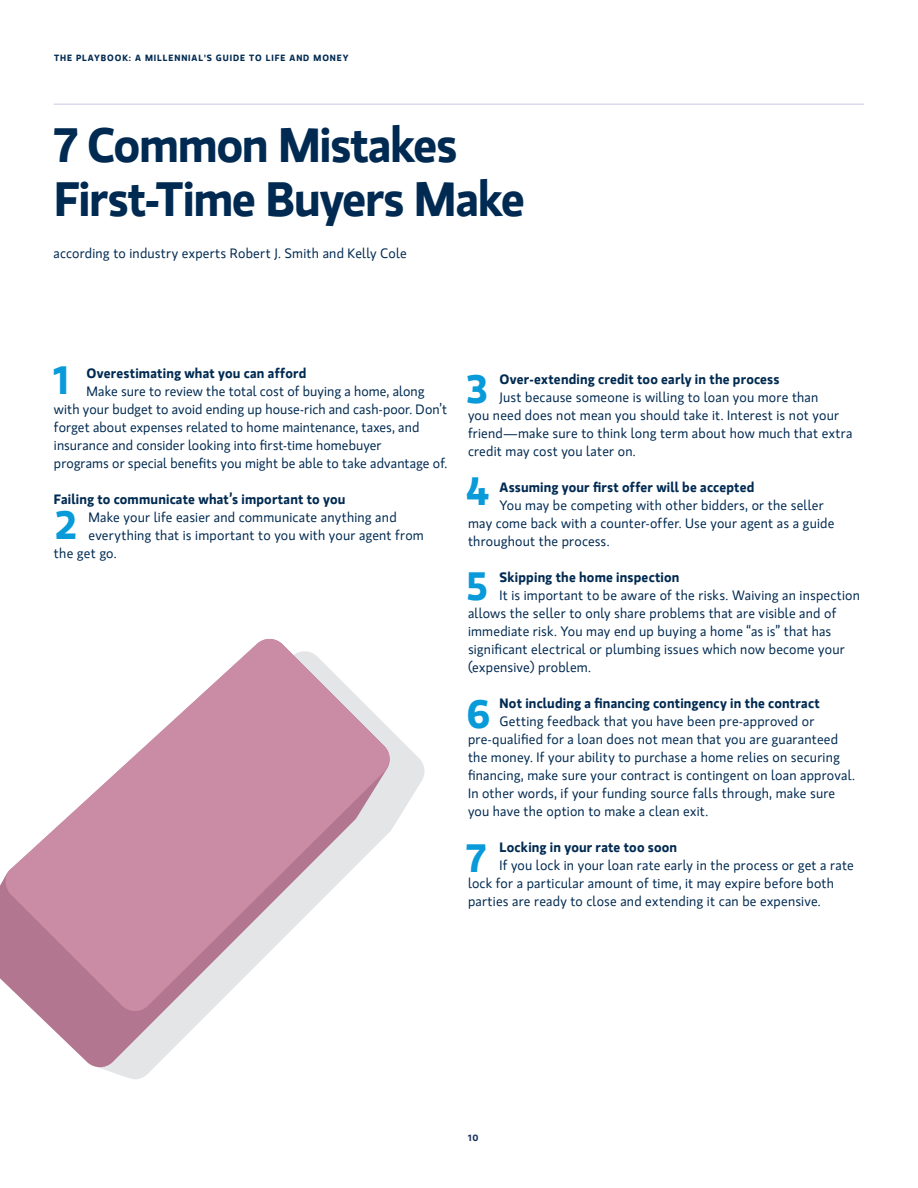
<style>
.page{position:relative;width:918px;height:1188px;background:#fff}
.page>*{position:absolute;margin:0;border:0;box-sizing:border-box;transform-origin:0 0}
.t1{font:700 48px/54px "MS Gloriola II Std";letter-spacing:-.03em;color:#002a51}
.t2{font:700 39.45px "MS Gloriola II Std";color:#089ad9}
.t3{font:13.5px/18px "MS Gloriola II Std";letter-spacing:.015em;color:#002a51}
.t4{font:700 13.5px "MS Gloriola II Std";letter-spacing:.01em;color:#002a51}
.t5{font:700 9px "MS Gloriola II Std";letter-spacing:.1em;color:#002a51}
.t6{font:700 9px "MS Gloriola II Std";color:#1c3362}
</style>
<div class="page">
<hr style="left:54px;top:104px;width:810px;height:1px;background:#d9daed">
<svg style="left:104px;top:731px;width:321px;height:348px"></svg>
<svg style="left:0;top:879px;width:391px;height:190px"></svg>
<svg style="left:4px;top:639px;width:387px;height:374px;fill:#c98ca4"></svg>
<p class="t5" style="left:54px;top:51px;width:296px">THE PLAYBOOK: A MILLENNIAL'S GUIDE TO LIFE AND MONEY</p>
<h1 class="t1" style="left:54px;top:116px;width:473px">7 Common Mistakes<br>First-Time Buyers Make</h1>
<p class="t3" style="left:54px;top:244px;width:355px">according to industry experts Robert J. Smith and Kelly Cole</p>
<h2 class="t2" style="left:54px;top:352px;width:17px">1</h2>
<h2 class="t2" style="left:466px;top:361px;width:23px">3</h2>
<p class="t4" style="left:87px;top:364px;width:221px">Overestimating what you can afford</p>
<p class="t3" style="left:54px;top:382px;width:395px;text-indent:33px">Make sure to review the total cost of buying a home, along with your budget to avoid ending up house-rich and cash-poor. Don’t forget about expenses related to home maintenance, taxes, and insurance and consider looking into first-time homebuyer<br>programs or special benefits you might be able to take advantage of.</p>
<p class="t4" style="left:54px;top:490px;width:293px">Failing to communicate what’s important to you</p>
<p class="t3" style="left:89px;top:508px;width:310px">Make your life easier and communicate anything and</p>
<p class="t3" style="left:89px;top:526px;width:337px">everything that is important to you with your agent from</p>
<p class="t3" style="left:54px;top:544px;width:64px">the get go.</p>
<p class="t4" style="left:499px;top:370px;width:282px">Over-extending credit too early in the process</p>
<p class="t3" style="left:468px;top:388px;width:386px;text-indent:31px">Just because someone is willing to loan you more than<br>you need does not mean you should take it. Interest is not your friend—make sure to think long term about how much that extra credit may cost you later on.</p>
<p class="t4" style="left:499px;top:478px;width:256px">Assuming your first offer will be accepted</p>
<p class="t3" style="left:468px;top:496px;width:368px;text-indent:31px">You may be competing with other bidders, or the seller may come back with a counter-offer. Use your agent as a guide throughout the process.</p>
<p class="t4" style="left:499px;top:568px;width:182px">Skipping the home inspection</p>
<p class="t3" style="left:468px;top:586px;width:393px;text-indent:31px">It is important to be aware of the risks. Waiving an inspection allows the seller to only share problems that are visible and of immediate risk. You may end up buying a home “as is” that has significant electrical or plumbing issues which now become your (expensive) problem.</p>
<p class="t4" style="left:499px;top:694px;width:322px">Not including a financing contingency in the contract</p>
<p class="t3" style="left:468px;top:712px;width:389px;text-indent:31px">Getting feedback that you have been pre-approved or pre-qualified for a loan does not mean that you are guaranteed the money. If your ability to purchase a home relies on securing financing, make sure your contract is contingent on loan approval.<br>In other words, if your funding source falls through, make sure you have the option to make a clean exit.</p>
<p class="t4" style="left:499px;top:838px;width:179px">Locking in your rate too soon</p>
<p class="t3" style="left:468px;top:856px;width:387px;text-indent:31px">If you lock in your loan rate early in the process or get a rate lock for a particular amount of time, it may expire before both parties are ready to close and extending it can be expensive.</p>
<h2 class="t2" style="left:466px;top:463px;width:24px">4</h2>
<h2 class="t2" style="left:55px;top:497px;width:23px">2</h2>
<h2 class="t2" style="left:466px;top:558px;width:22px">5</h2>
<h2 class="t2" style="left:466px;top:685px;width:25px">6</h2>
<h2 class="t2" style="left:466px;top:830px;width:21px">7</h2>
<p class="t6" style="left:468px;top:1131px;width:12px">10</p>
</div>
